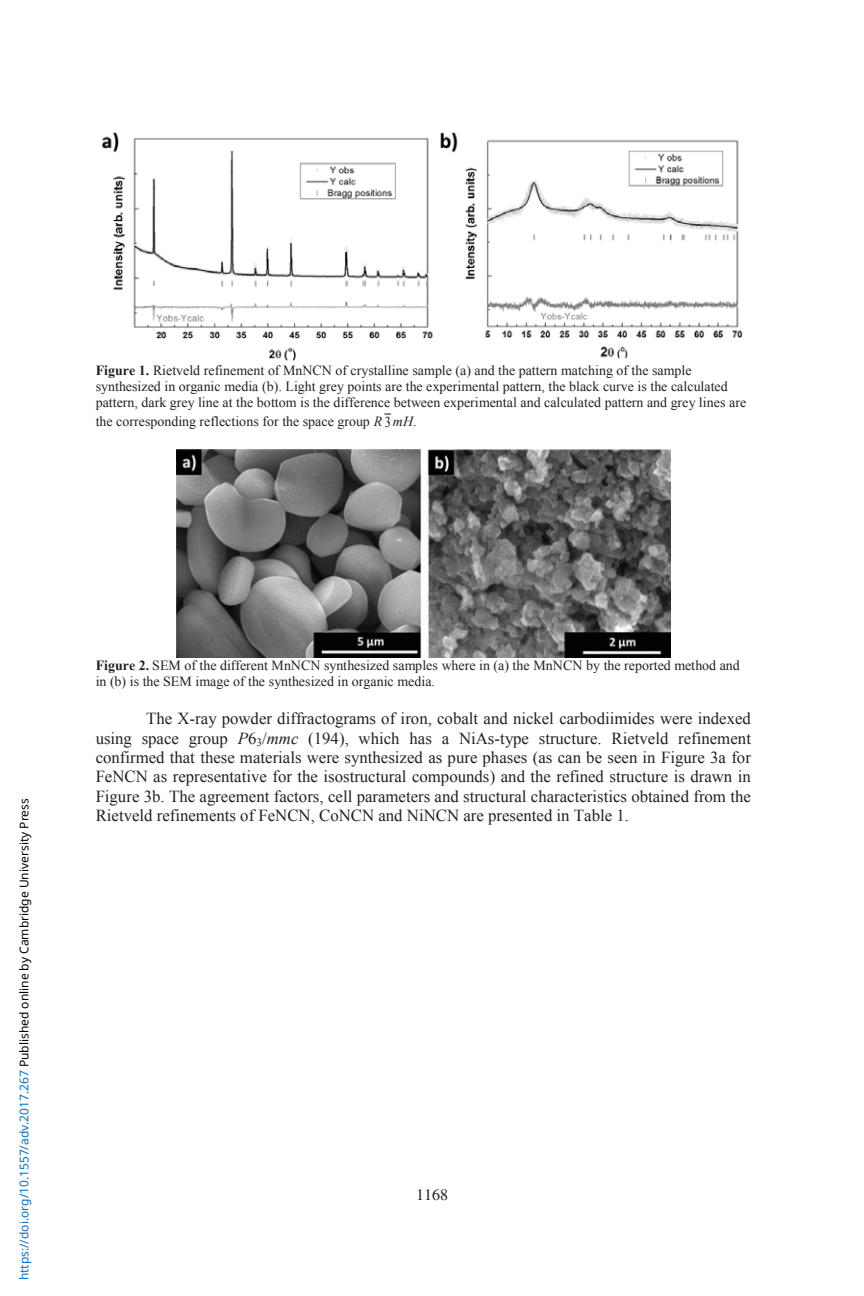
<style>
.page{position:relative;width:864px;height:1296px;background:#fff}
.page>*{position:absolute;margin:0;border:0;box-sizing:border-box;transform-origin:0 0}
.t1{font:16.8px/19.4px "Times New Roman";color:#231f20;text-align:justify}
.t2{font:16px "Times";color:#231f20}
.t3{font:14px/16px "Times New Roman";color:#231f20}
.t4{font:12px "Noto Sans";color:#000}
.s1{font-weight:700}
.s2{font-style:italic}
.s3{font-size:15px}
.s4{color:#0172cf}
</style>
<div class="page">
<img style="left:101px;top:132px;width:642px;height:229px">
<img style="left:176px;top:450px;width:494px;height:208px">
<p class="t3" style="left:96px;top:362px;width:652px"><span class="s1">Figure 1.</span> Rietveld refinement of MnNCN of crystalline sample (a) and the pattern matching of the sample synthesized in organic media (b). Light grey points are the experimental pattern, the black curve is the calculated pattern, dark grey line at the bottom is the difference between experimental and calculated pattern and grey lines are</p>
<p class="t3" style="left:96px;top:414px;width:322px">the corresponding reflections for the space group <span class="s2">R</span> <span class="s3">3</span> <span class="s2">mH</span>.</p>
<p class="t4" style="left:16px;top:1280px;width:484px;rotate:-90deg"><span class="s4">https://doi.org/10.1557/adv.2017.267</span> Published online by Cambridge University Press</p>
<p class="t3" style="left:96px;top:657px;width:646px"><span class="s1">Figure 2.</span> SEM of the different MnNCN synthesized samples where in (a) the MnNCN by the reported method and in (b) is the SEM image of the synthesized in organic media.</p>
<p class="t1" style="left:96px;top:709px;width:657px;text-indent:50px">The X-ray powder diffractograms of iron, cobalt and nickel carbodiimides were indexed using space group <span class="s2">P</span>6<sub>3</sub>/<span class="s2">mmc</span> (194), which has a NiAs-type structure. Rietveld refinement confirmed that these materials were synthesized as pure phases (as can be seen in Figure 3a for FeNCN as representative for the isostructural compounds) and the refined structure is drawn in Figure 3b. The agreement factors, cell parameters and structural characteristics obtained from the Rietveld refinements of FeNCN, CoNCN and NiNCN are presented in Table 1.</p>
<p class="t2" style="left:416px;top:1189px;width:33px">1168</p>
</div>
